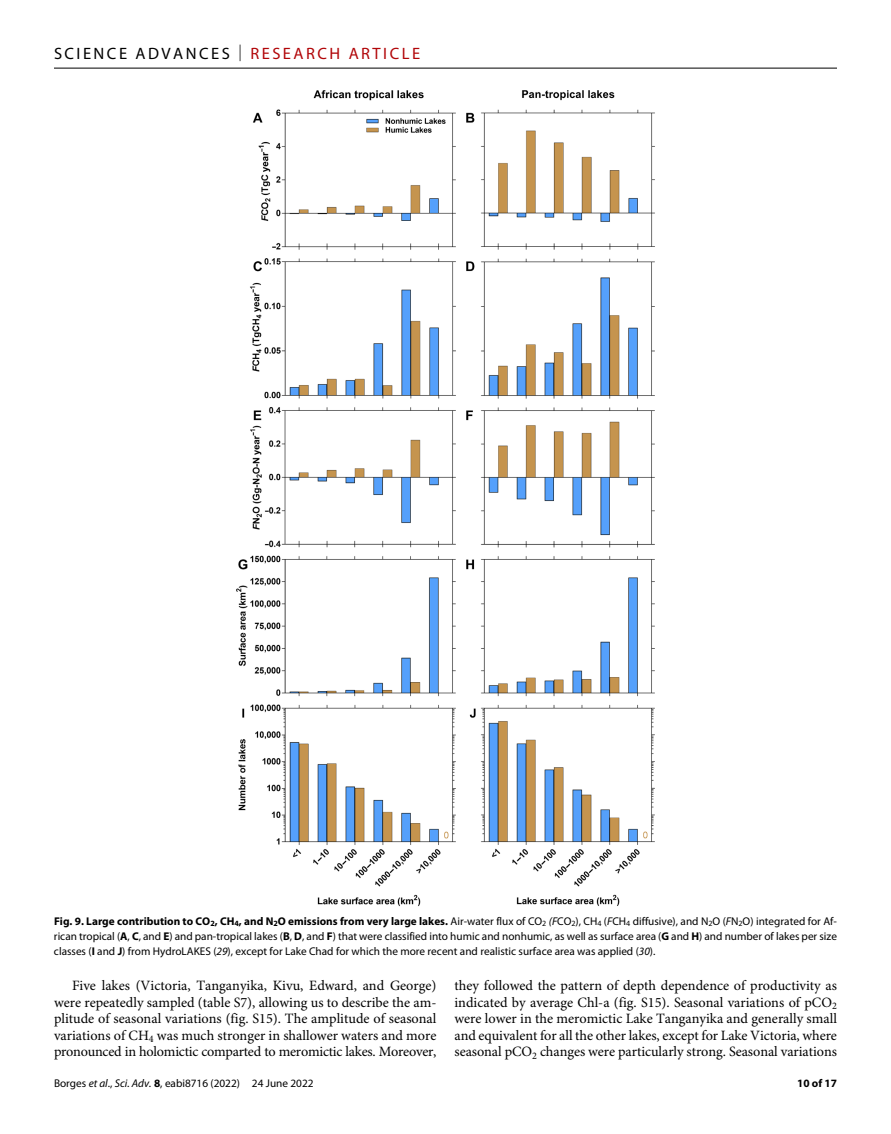
<style>
.page{position:relative;width:891px;height:1134px;background:#fff}
.page>*{position:absolute;margin:0;border:0;box-sizing:border-box;transform-origin:0 0}
.t1{font:16.5px "Myriad Pro";letter-spacing:.15em;color:#000}
.t2{font:14.25px/16.5px "Minion Pro";letter-spacing:-.01em;color:#000;text-align:justify}
.t3{font:11.25px/15px "Myriad Pro";color:#000;text-align:justify}
.t4{font:700 11.25px "Myriad Pro";color:#000}
.s1{font-weight:300}
.s2{color:#b10508}
.s3{font-weight:700}
.s4{font-style:italic}
</style>
<div class="page">
<hr style="left:54px;top:68px;width:783px;height:1px;background:#000">
<img style="left:236px;top:90px;width:419px;height:817px">
<p class="t1" style="left:54px;top:40px;width:368px">SCIENCE ADVANCES <span class="s1">|</span> <span class="s2">RESEARCH ARTICLE</span></p>
<p class="t3" style="left:54px;top:914px;width:785px"><span class="s3">Fig. 9. Large contribution to CO</span><sub>2</sub><span class="s3">, CH</span><sub>4</sub><span class="s3">, and N</span><sub>2</sub><span class="s3">O emissions from very large lakes.</span> Air-water flux of CO<sub>2</sub> <span class="s4">(F</span>CO<sub>2</sub>), CH<sub>4</sub> (<span class="s4">F</span>CH<sub>4</sub> diffusive), and N<sub>2</sub>O (<span class="s4">F</span>N<sub>2</sub>O) integrated for Af&shy;rican tropical (<span class="s3">A</span>, <span class="s3">C</span>, and <span class="s3">E</span>) and pan-tropical lakes (<span class="s3">B</span>, <span class="s3">D</span>, and <span class="s3">F</span>) that were classified into humic and nonhumic, as well as surface area (<span class="s3">G</span> and <span class="s3">H</span>) and number of lakes per size classes (<span class="s3">I</span> and <span class="s3">J</span>) from HydroLAKES (<span class="s4">29</span>), except for Lake Chad for which the more recent and realistic surface area was applied (<span class="s4">30</span>).</p>
<p class="t2" style="left:54px;top:979px;width:384px;text-indent:18px">Five lakes (Victoria, Tanganyika, Kivu, Edward, and George) were repeatedly sampled (table S7), allowing us to describe the am&shy;plitude of seasonal variations (fig. S15). The amplitude of seasonal variations of CH<sub>4</sub> was much stronger in shallower waters and more pronounced in holomictic comparted to meromictic lakes. Moreover,</p>
<p class="t2" style="left:454px;top:979px;width:384px">they followed the pattern of depth dependence of productivity as indicated by average Chl-a (fig. S15). Seasonal variations of pCO<sub>2 </sub>were lower in the meromictic Lake Tanganyika and generally small and equivalent for all the other lakes, except for Lake Victoria, where seasonal pCO<sub>2</sub> changes were particularly strong. Seasonal variations</p>
<p class="t3" style="left:54px;top:1076px;width:261px">Borges <span class="s4">et al</span>., <span class="s4">Sci. Adv.</span> <span class="s3">8</span>, eabi8716 (2022) 24 June 2022</p>
<p class="t4" style="left:797px;top:1074px;width:41px">10 of 17</p>
</div>
